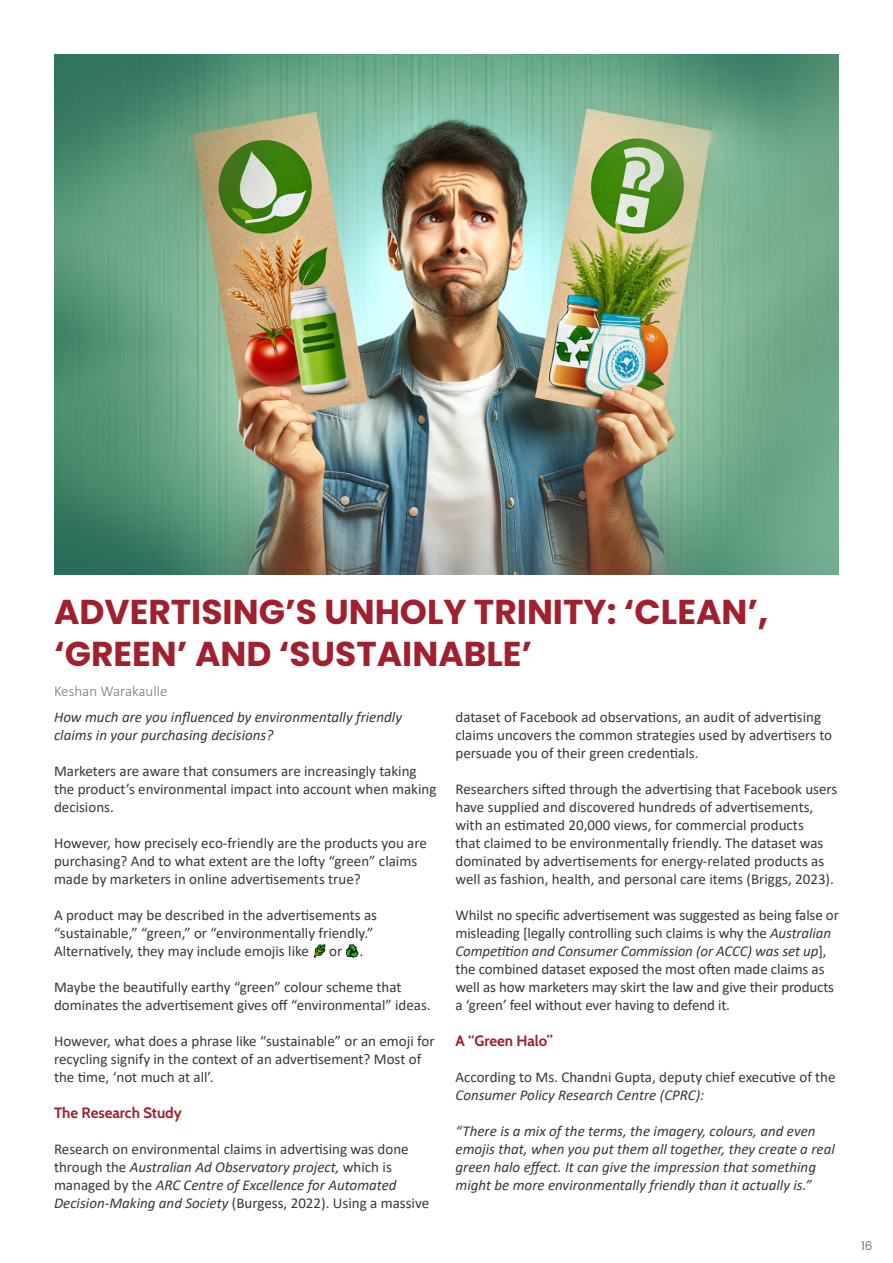
<style>
.page{position:relative;width:893px;height:1263px;background:#fff}
.page>*{position:absolute;margin:0;border:0;box-sizing:border-box;transform-origin:0 0}
.t1{font:700 34.5px/41.4px "Poppins";color:#a0202e}
.t2{font:15px/18px "Calibri";color:#383839}
.t3{font:italic 15px/18px "Calibri";color:#383839}
.t4{font:700 15px "Cabin";color:#a0202e}
.t5{font:300 15px "Calibri";color:#77787b}
.t6{font:12px "Poppins";color:#77787b}
.s1{font-style:italic}
</style>
<div class="page">
<img style="left:54px;top:54px;width:785px;height:520px">
<svg style="left:313px;top:945px;width:13px;height:12px"></svg>
<svg style="left:346px;top:945px;width:12px;height:12px"></svg>
<h1 class="t1" style="left:54px;top:592px;width:716px">ADVERTISING’S UNHOLY TRINITY: ‘CLEAN’, ‘GREEN’ AND ‘SUSTAINABLE’</h1>
<p class="t5" style="left:54px;top:682px;width:115px">Keshan Warakaulle</p>
<p class="t3" style="left:54px;top:707px;width:350px">How much are you influenced by environmentally friendly claims in your purchasing decisions?</p>
<p class="t2" style="left:54px;top:761px;width:384px">Marketers are aware that consumers are increasingly taking the product’s environmental impact into account when making decisions.</p>
<p class="t2" style="left:54px;top:833px;width:374px">However, how precisely eco-friendly are the products you are purchasing? And to what extent are the lofty “green” claims made by marketers in online advertisements true?</p>
<p class="t2" style="left:54px;top:905px;width:325px">A product may be described in the advertisements as “sustainable,” “green,” or “environmentally friendly.”<br>Alternatively, they may include emojis like</p>
<p class="t2" style="left:455px;top:707px;width:378px">dataset of Facebook ad observations, an audit of advertising claims uncovers the common strategies used by advertisers to persuade you of their green credentials.</p>
<p class="t2" style="left:455px;top:779px;width:383px">Researchers sifted through the advertising that Facebook users have supplied and discovered hundreds of advertisements, with an estimated 20,000 views, for commercial products<br>that claimed to be environmentally friendly. The dataset was dominated by advertisements for energy-related products as well as fashion, health, and personal care items (Briggs, 2023).</p>
<p class="t2" style="left:455px;top:905px;width:385px">Whilst no specific advertisement was suggested as being false or misleading [legally controlling such claims is why the <span class="s1">Australian Competition and Consumer Commission (or ACCC) was set up</span>], the combined dataset exposed the most often made claims as well as how marketers may skirt the law and give their products a ‘green’ feel without ever having to defend it.</p>
<p class="t4" style="left:455px;top:1031px;width:99px">A “Green Halo”</p>
<p class="t2" style="left:455px;top:1067px;width:382px">According to Ms. Chandni Gupta, deputy chief executive of the</p>
<p class="t3" style="left:455px;top:1085px;width:250px">Consumer Policy Research Centre (CPRC):</p>
<p class="t3" style="left:455px;top:1121px;width:381px">“There is a mix of the terms, the imagery, colours, and even emojis that, when you put them all together, they create a real green halo effect. It can give the impression that something might be more environmentally friendly than it actually is.”</p>
<p class="t2" style="left:329px;top:941px;width:35px">or .</p>
<p class="t2" style="left:54px;top:977px;width:378px">Maybe the beautifully earthy “green” colour scheme that dominates the advertisement gives off “environmental” ideas.</p>
<p class="t2" style="left:54px;top:1031px;width:382px">However, what does a phrase like “sustainable” or an emoji for recycling signify in the context of an advertisement? Most of the time, ‘not much at all’.</p>
<p class="t4" style="left:54px;top:1103px;width:129px">The Research Study</p>
<p class="t2" style="left:54px;top:1139px;width:377px">Research on environmental claims in advertising was done through the <span class="s1">Australian Ad Observatory project,</span> which is managed by the <span class="s1">ARC Centre of Excellence for Automated Decision-Making and Society</span> (Burgess, 2022). Using a massive</p>
<p class="t6" style="left:861px;top:1239px;width:13px">16</p>
</div>
